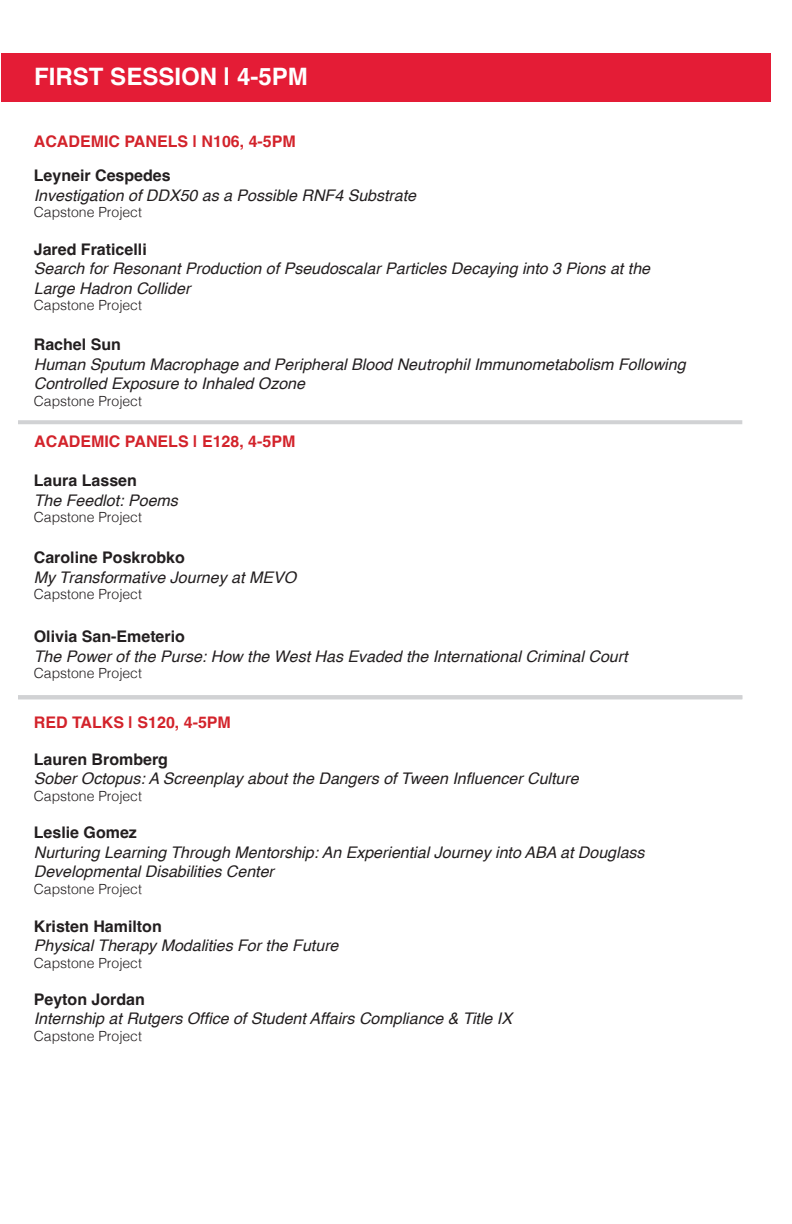
<style>
.page{position:relative;width:792px;height:1224px;background:#fff}
.page>*{position:absolute;margin:0;border:0;box-sizing:border-box;transform-origin:0 0}
.t1{font:700 24px "Helvetica";color:#fff}
.t2{font:italic 16px/19.2px "Helvetica";color:#231f20}
.t3{font:700 16px "Helvetica";color:#231f20}
.t4{font:700 16px "Helvetica";color:#d3232b}
.t5{font:300 14px "Helvetica";color:#231f20}
</style>
<div class="page">
<div style="left:18px;top:420px;width:724px;height:4px;border:2px solid #d1d2d4"></div>
<div style="left:1px;top:54px;width:770px;height:48px;background:#e41c36"></div>
<div style="left:18px;top:695px;width:724px;height:4px;border:2px solid #d1d2d4"></div>
<p class="t1" style="left:34px;top:62px;width:275px">FIRST SESSION | 4-5PM</p>
<p class="t4" style="left:34px;top:131px;width:264px">ACADEMIC PANELS | N106, 4-5PM</p>
<p class="t3" style="left:34px;top:166px;width:138px">Leyneir Cespedes</p>
<p class="t2" style="left:34px;top:186px;width:384px">Investigation of DDX50 as a Possible RNF4 Substrate</p>
<p class="t5" style="left:34px;top:201px;width:110px">Capstone Project</p>
<p class="t3" style="left:34px;top:240px;width:114px">Jared Fraticelli</p>
<p class="t2" style="left:34px;top:259px;width:618px">Search for Resonant Production of Pseudoscalar Particles Decaying into 3 Pions at the<br>Large Hadron Collider</p>
<p class="t5" style="left:34px;top:293px;width:110px">Capstone Project</p>
<p class="t3" style="left:34px;top:335px;width:89px">Rachel Sun</p>
<p class="t2" style="left:34px;top:355px;width:653px">Human Sputum Macrophage and Peripheral Blood Neutrophil Immunometabolism Following<br>Controlled Exposure to Inhaled Ozone</p>
<p class="t5" style="left:34px;top:389px;width:110px">Capstone Project</p>
<p class="t4" style="left:34px;top:431px;width:263px">ACADEMIC PANELS | E128, 4-5PM</p>
<p class="t3" style="left:34px;top:471px;width:105px">Laura Lassen</p>
<p class="t2" style="left:34px;top:491px;width:146px">The Feedlot: Poems</p>
<p class="t5" style="left:34px;top:506px;width:110px">Capstone Project</p>
<p class="t3" style="left:34px;top:548px;width:153px">Caroline Poskrobko</p>
<p class="t2" style="left:34px;top:568px;width:264px">My Transformative Journey at MEVO</p>
<p class="t5" style="left:34px;top:583px;width:110px">Capstone Project</p>
<p class="t3" style="left:34px;top:627px;width:153px">Olivia San-Emeterio</p>
<p class="t2" style="left:34px;top:647px;width:595px">The Power of the Purse: How the West Has Evaded the International Criminal Court</p>
<p class="t5" style="left:34px;top:662px;width:110px">Capstone Project</p>
<p class="t4" style="left:34px;top:712px;width:199px">RED TALKS | S120, 4-5PM</p>
<p class="t3" style="left:34px;top:750px;width:136px">Lauren Bromberg</p>
<p class="t2" style="left:34px;top:769px;width:546px">Sober Octopus: A Screenplay about the Dangers of Tween Influencer Culture</p>
<p class="t5" style="left:34px;top:784px;width:110px">Capstone Project</p>
<p class="t3" style="left:34px;top:823px;width:105px">Leslie Gomez</p>
<p class="t2" style="left:34px;top:843px;width:612px">Nurturing Learning Through Mentorship: An Experiential Journey into ABA at Douglass<br>Developmental Disabilities Center</p>
<p class="t5" style="left:34px;top:877px;width:110px">Capstone Project</p>
<p class="t3" style="left:34px;top:916px;width:130px">Kristen Hamilton</p>
<p class="t2" style="left:34px;top:936px;width:306px">Physical Therapy Modalities For the Future</p>
<p class="t5" style="left:34px;top:951px;width:110px">Capstone Project</p>
<p class="t3" style="left:34px;top:990px;width:113px">Peyton Jordan</p>
<p class="t2" style="left:34px;top:1010px;width:480px">Internship at Rutgers Office of Student Affairs Compliance &amp; Title IX</p>
<p class="t5" style="left:34px;top:1024px;width:110px">Capstone Project</p>
</div>
